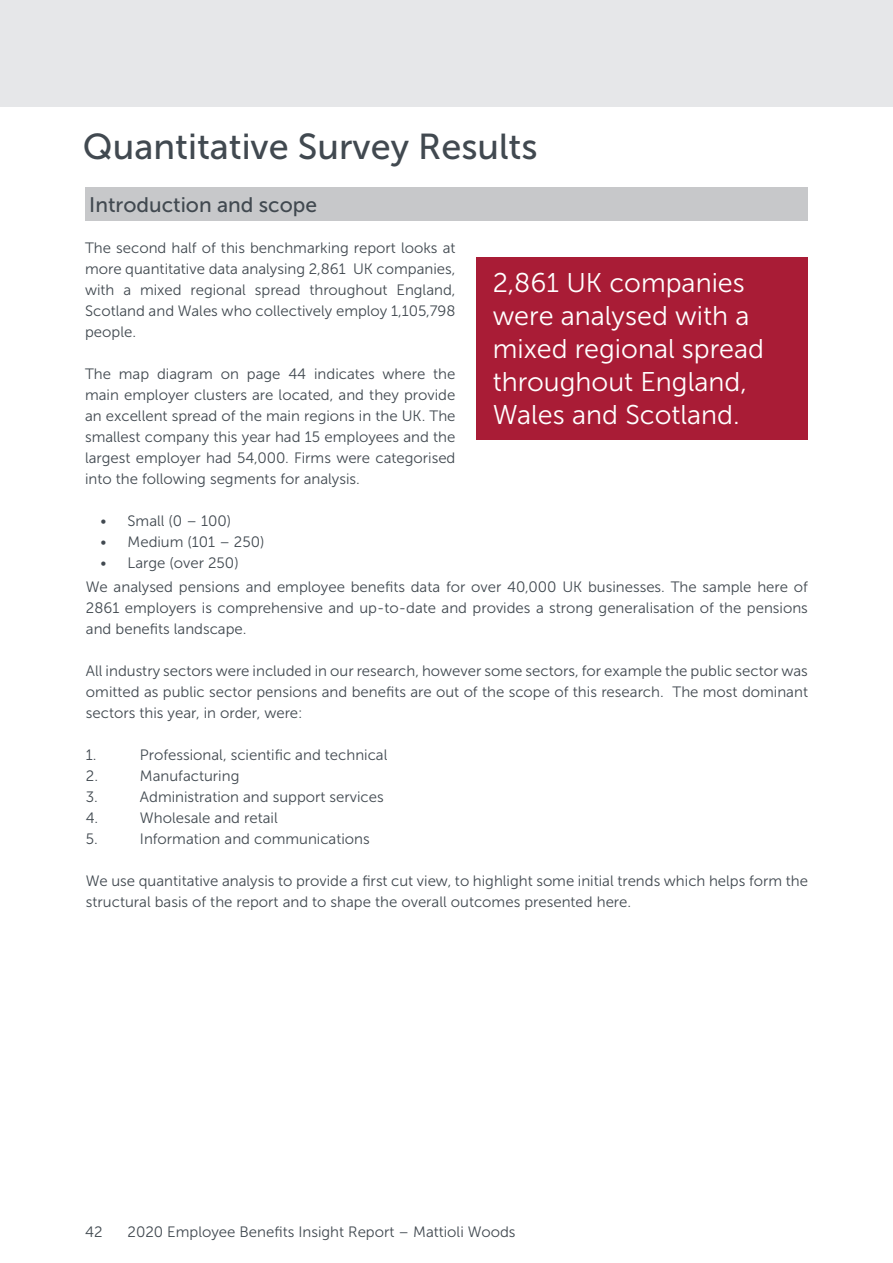
<style>
.page{position:relative;width:893px;height:1263px;background:#fff}
.page>*{position:absolute;margin:0;border:0;box-sizing:border-box;transform-origin:0 0}
.t1{font:36px "Museo Sans 500";color:#414950}
.Body{font:27px/33px "Museo Sans 300";color:#fff}
.Sub_Title_White{font:21px "Museo Sans 500";color:#414950}
.Body-2{font:15px/21px "Museo Sans 300";color:#414950;text-align:justify}
</style>
<div class="page">
<div style="left:0;top:0;width:893px;height:106px;background:#e6e7e9"></div>
<div style="left:477px;top:258px;width:331px;height:182px;background:#a91c36"></div>
<div style="left:85px;top:187px;width:723px;height:34px;background:#c7c8ca"></div>
<p class="t1" style="left:83px;top:127px;width:456px">Quantitative Survey Results</p>
<p class="Sub_Title_White" style="left:89px;top:193px;width:229px">Introduction and scope</p>
<p class="Body-2" style="left:85px;top:237px;width:372px">The second half of this benchmarking report looks at more quantitative data analysing 2,861 UK companies, with a mixed regional spread throughout England, Scotland and Wales who collectively employ 1,105,798 people.</p>
<p class="Body-2" style="left:85px;top:363px;width:372px">The map diagram on page 44 indicates where the main employer clusters are located, and they provide an excellent spread of the main regions in the UK. The smallest company this year had 15 employees and the largest employer had 54,000. Firms were categorised into the following segments for analysis.</p>
<p class="Body-2" style="left:101px;top:510px;width:132px">• Small (0 – 100)</p>
<p class="Body-2" style="left:101px;top:531px;width:165px">• Medium (101 – 250)</p>
<p class="Body-2" style="left:101px;top:552px;width:140px">• Large (over 250)</p>
<p class="Body" style="left:493px;top:267px;width:273px">2,861 UK companies were analysed with a mixed regional spread throughout England,<br>Wales and Scotland.</p>
<p class="Body-2" style="left:86px;top:576px;width:723px">We analysed pensions and employee benefits data for over 40,000 UK businesses. The sample here of 2861 employers is comprehensive and up-to-date and provides a strong generalisation of the pensions and benefits landscape.</p>
<p class="Body-2" style="left:86px;top:660px;width:724px">All industry sectors were included in our research, however some sectors, for example the public sector was omitted as public sector pensions and benefits are out of the scope of this research. The most dominant sectors this year, in order, were:</p>
<p class="Body-2" style="left:86px;top:744px;width:12px">1.</p>
<p class="Body-2" style="left:140px;top:744px;width:249px">Professional, scientific and technical</p>
<p class="Body-2" style="left:86px;top:765px;width:14px">2.</p>
<p class="Body-2" style="left:140px;top:765px;width:101px">Manufacturing</p>
<p class="Body-2" style="left:86px;top:786px;width:13px">3.</p>
<p class="Body-2" style="left:140px;top:786px;width:245px">Administration and support services</p>
<p class="Body-2" style="left:86px;top:807px;width:14px">4.</p>
<p class="Body-2" style="left:140px;top:807px;width:139px">Wholesale and retail</p>
<p class="Body-2" style="left:86px;top:828px;width:13px">5.</p>
<p class="Body-2" style="left:140px;top:828px;width:231px">Information and communications</p>
<p class="Body-2" style="left:86px;top:870px;width:723px">We use quantitative analysis to provide a first cut view, to highlight some initial trends which helps form the structural basis of the report and to shape the overall outcomes presented here.</p>
<p class="Body-2" style="left:85px;top:1221px;width:19px">42</p>
<p class="Body-2" style="left:128px;top:1221px;width:390px">2020 Employee Benefits Insight Report – Mattioli Woods</p>
</div>
